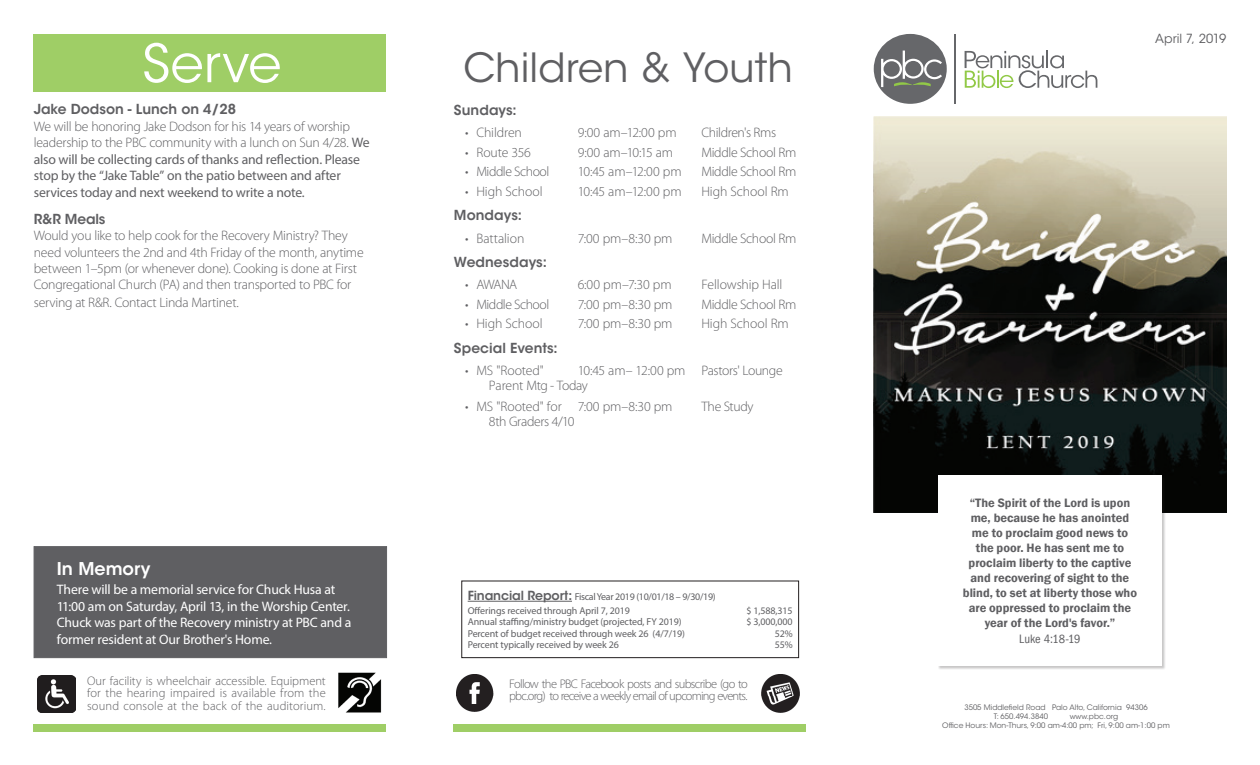
<style>
.page{position:relative;width:1260px;height:765px;background:#fff}
.page>*{position:absolute;margin:0;border:0;box-sizing:border-box;transform-origin:0 0}
.t1{font:52.5px "ITC Avant Garde Std";letter-spacing:.005em;color:#fff}
.t2{font:40px "ITC Avant Garde Std";color:#5f5f62}
.t3{font:600 17.5px "ITC Avant Garde Std";color:#fff}
.t4{font:300 13.75px/16.2px "Myriad Pro";letter-spacing:-.015em;color:#5f5f62}
.t5{font:13.75px/16.5px "Myriad Pro";letter-spacing:-.015em;color:#5f5f62}
.t6{font:13.75px/16.5px "Myriad Pro";letter-spacing:-.015em;color:#fff}
.t7{font:600 13.75px "ITC Avant Garde Std";color:#5f5f62}
.t8{font:300 13.75px "Myriad Pro";letter-spacing:-.035em;color:#5f5f62}
.t9{font:600 12.5px/15px "Franklin Gothic";color:#5f5f62;text-align:center}
.t10{font:300 12.5px/12.5px "Myriad Pro";letter-spacing:-.05em;color:#5f5f62;text-align:justify}
.t11{font:12.5px "ITC Avant Garde Std";letter-spacing:.005em;color:#5f5f62}
.t12{font:condensed 12.5px "Franklin Gothic";color:#5f5f62}
.t13{font:10px/14.1px "Myriad Pro";letter-spacing:-.01em;color:#5f5f62}
.t14{font:7.5px/9px "ITC Avant Garde Std";color:#5f5f62}
.s1{font-weight:300}
.s2{font-family:"ITC Avant Garde Std";font-weight:600;font-size:12.5px}
</style>
<div class="page">
<div style="left:34px;top:724px;width:352px;height:8px;background:#9fce66"></div>
<div style="left:454px;top:725px;width:352px;height:7px;background:#9fce66"></div>
<div style="left:34px;top:34px;width:352px;height:57px;background:#9fce66"></div>
<img style="left:38px;top:675px;width:38px;height:38px">
<img style="left:338px;top:673px;width:44px;height:40px">
<img style="left:457px;top:675px;width:36px;height:37px">
<img style="left:761px;top:674px;width:38px;height:38px">
<hr style="left:955px;top:34px;width:1px;height:70px;background:#66676a">
<svg style="left:874px;top:34px;width:73px;height:70px"></svg>
<svg style="left:965px;top:51px;width:132px;height:37px"></svg>
<hr style="left:468px;top:601px;width:104px;height:1px;background:#5f5f62">
<div style="left:461px;top:581px;width:338px;height:77px;border:1px solid #231f20"></div>
<img style="left:874px;top:117px;width:352px;height:396px">
<div style="left:938px;top:475px;width:228px;height:195px;background:#231f20;opacity:.25"></div>
<div style="left:938px;top:475px;width:224px;height:191px;background:#fff"></div>
<div style="left:33px;top:546px;width:354px;height:112px;background:#5f5f62"></div>
<h1 class="t1" style="left:142px;top:31px;width:141px">Serve</h1>
<p class="t7" style="left:34px;top:100px;width:204px">Jake Dodson - Lunch on 4/28</p>
<p class="t5" style="left:34px;top:118px;width:337px"><span class="s1">We will be honoring Jake Dodson for his 14 years of worship leadership to the PBC community with a lunch on Sun 4/28.</span> We also will be collecting cards of thanks and reflection. Please stop by the “Jake Table” on the patio between and after services today and next weekend to write a note.</p>
<p class="t7" style="left:34px;top:210px;width:73px">R&amp;R Meals</p>
<p class="t4" style="left:34px;top:228px;width:331px">Would you like to help cook for the Recovery Ministry? They need volunteers the 2nd and 4th Friday of the month, anytime between 1–5pm (or whenever done). Cooking is done at First Congregational Church (PA) and then transported to PBC for</p>
<p class="t4" style="left:34px;top:294px;width:207px">serving at R&amp;R. Contact Linda Martinet.</p>
<p class="t3" style="left:57px;top:557px;width:95px">In Memory</p>
<p class="t6" style="left:57px;top:581px;width:296px">There will be a memorial service for Chuck Husa at 11:00 am on Saturday, April 13, in the Worship Center.<br>Chuck was part of the Recovery ministry at PBC and a former resident at Our Brother's Home.</p>
<h2 class="t2" style="left:463px;top:44px;width:331px">Children &amp; Youth</h2>
<p class="t7" style="left:454px;top:101px;width:64px">Sundays:</p>
<p class="t4" style="left:465px;top:124px;width:58px">• Children</p>
<p class="t4" style="left:578px;top:124px;width:100px">9:00 am–12:00 pm</p>
<p class="t4" style="left:701px;top:124px;width:76px">Children's Rms</p>
<p class="t4" style="left:465px;top:144px;width:67px">• Route 356</p>
<p class="t4" style="left:578px;top:144px;width:97px">9:00 am–10:15 am</p>
<p class="t4" style="left:701px;top:144px;width:96px">Middle School Rm</p>
<p class="t8" style="left:465px;top:163px;width:86px">• Middle School</p>
<p class="t4" style="left:578px;top:163px;width:105px">10:45 am–12:00 pm</p>
<p class="t4" style="left:701px;top:163px;width:96px">Middle School Rm</p>
<p class="t4" style="left:465px;top:183px;width:79px">• High School</p>
<p class="t4" style="left:578px;top:183px;width:105px">10:45 am–12:00 pm</p>
<p class="t4" style="left:701px;top:183px;width:89px">High School Rm</p>
<p class="t7" style="left:454px;top:206px;width:70px">Mondays:</p>
<p class="t4" style="left:465px;top:230px;width:61px">• Battalion</p>
<p class="t4" style="left:578px;top:230px;width:96px">7:00 pm–8:30 pm</p>
<p class="t4" style="left:701px;top:230px;width:96px">Middle School Rm</p>
<p class="t7" style="left:454px;top:253px;width:94px">Wednesdays:</p>
<p class="t4" style="left:465px;top:277px;width:54px">• AWANA</p>
<p class="t4" style="left:578px;top:277px;width:95px">6:00 pm–7:30 pm</p>
<p class="t4" style="left:701px;top:277px;width:83px">Fellowship Hall</p>
<p class="t8" style="left:465px;top:296px;width:86px">• Middle School</p>
<p class="t4" style="left:578px;top:296px;width:96px">7:00 pm–8:30 pm</p>
<p class="t4" style="left:701px;top:296px;width:96px">Middle School Rm</p>
<p class="t4" style="left:465px;top:316px;width:79px">• High School</p>
<p class="t4" style="left:578px;top:316px;width:96px">7:00 pm–8:30 pm</p>
<p class="t4" style="left:701px;top:316px;width:89px">High School Rm</p>
<p class="t7" style="left:454px;top:339px;width:105px">Special Events:</p>
<p class="t4" style="left:465px;top:362px;width:80px">• MS "Rooted"</p>
<p class="t4" style="left:489px;top:363px;width:295px;line-height:15px;text-indent:89px">10:45 am– 12:00 pm Pastors' Lounge<br>Parent Mtg - Today</p>
<p class="t4" style="left:465px;top:398px;width:209px">• MS "Rooted" for 7:00 pm–8:30 pm</p>
<p class="t4" style="left:701px;top:398px;width:54px">The Study</p>
<p class="t4" style="left:489px;top:413px;width:87px">8th Graders 4/10</p>
<p class="t13" style="left:468px;top:589px;width:250px"><span class="s2">Financial Report:</span> Fiscal Year 2019 (10/01/18 – 9/30/19)<br>Offerings received through April 7, 2019</p>
<p class="t13" style="left:746px;top:604px;width:48px">$ 1,588,315</p>
<p class="t13" style="left:468px;top:615px;width:215px">Annual staffing/ministry budget (projected, FY 2019)</p>
<p class="t13" style="left:746px;top:615px;width:48px">$ 3,000,000</p>
<p class="t13" style="left:468px;top:626px;width:219px">Percent of budget received through week 26 (4/7/19)</p>
<p class="t13" style="left:775px;top:626px;width:19px">52%</p>
<p class="t13" style="left:468px;top:637px;width:153px">Percent typically received by week 26</p>
<p class="t13" style="left:775px;top:637px;width:19px">55%</p>
<p class="t10" style="left:87px;top:674px;width:240px">Our facility is wheelchair accessible. Equipment for the hearing impaired is available from the sound console at the back of the auditorium.</p>
<p class="t10" style="left:509px;top:677px;width:240px">Follow the PBC Facebook posts and subscribe (go to pbc.org) to receive a weekly email of upcoming events.</p>
<p class="t11" style="left:1155px;top:31px;width:73px">April 7, 2019</p>
<p class="t9" style="left:963px;top:495px;width:176px">“The Spirit of the Lord is upon me, because he has anointed me to proclaim good news to the poor. He has sent me to proclaim liberty to the captive and recovering of sight to the blind, to set at liberty those who are oppressed to proclaim the year of the Lord's favor.”</p>
<p class="t12" style="left:1019px;top:632px;width:63px">Luke 4:18-19</p>
<p class="t14" style="left:994px;top:703px;width:155px;text-indent:-29px">3505 Middlefield Road Palo Alto, California 94306<br>T: 650.494.3840</p>
<p class="t14" style="left:942px;top:712px;width:229px;text-indent:127px">www.pbc.org<br>Office Hours: Mon-Thurs, 9:00 am-4:00 pm; Fri, 9:00 am-1:00 pm</p>
</div>
